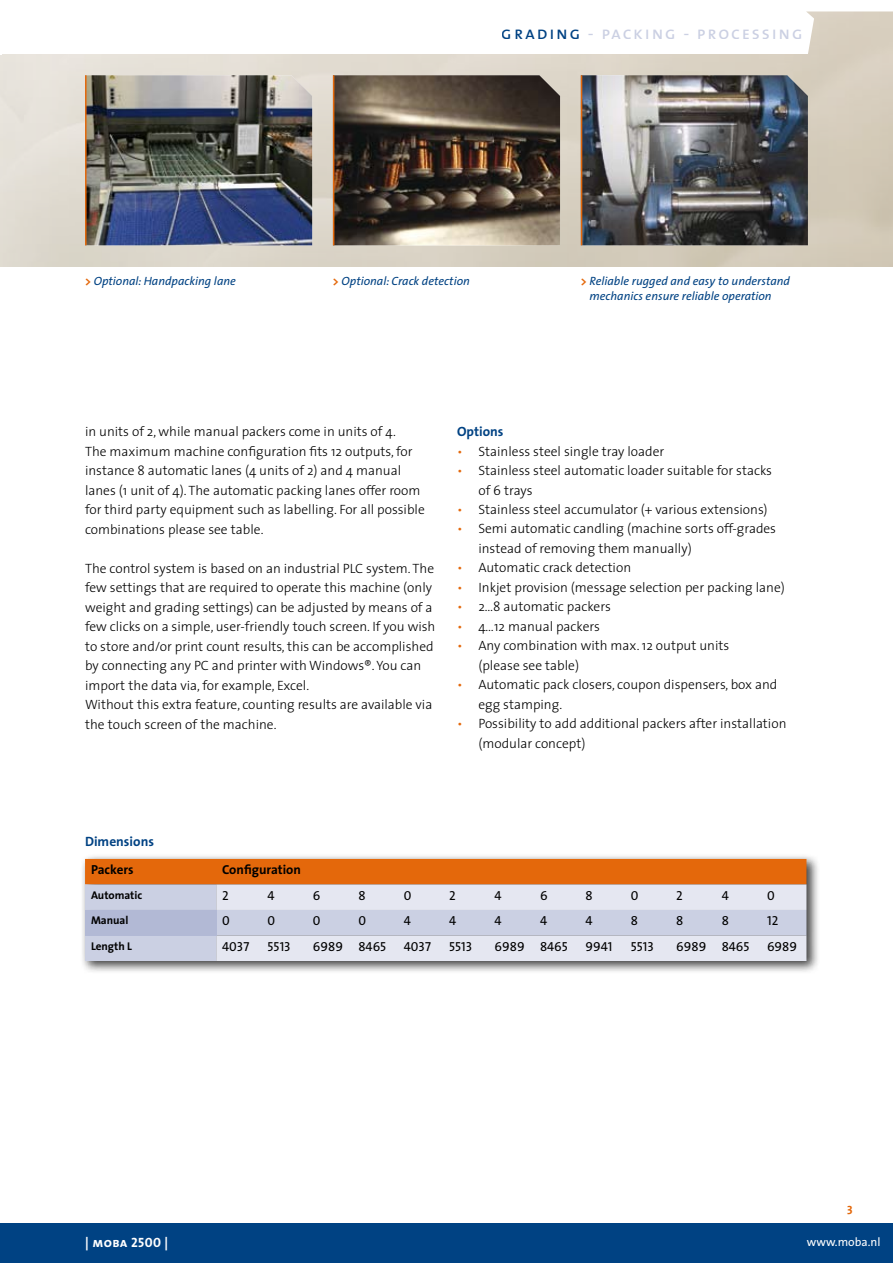
<style>
.page{position:relative;width:893px;height:1263px;background:#fff}
.page>*{position:absolute;margin:0;border:0;box-sizing:border-box;transform-origin:0 0}
.t1{font:18px "The Sans Caps";letter-spacing:.1em;color:#cbd0e3}
.t2{font:300 13.5px/19.5px "The Sans";color:#000}
.t3{font:700 13.5px "The Sans";color:#004283}
.t4{font:13.5px "The Sans Bold Caps";letter-spacing:.025em;color:#fff}
.t5{font:13.05px "The Sans Caps";color:#000}
.t6{font:700 13.05px "The Sans";color:#000}
.t7{font:italic 12px/14.4px "The Sans";color:#004283}
.t8{font:12px "The Sans";color:#fff}
.t9{font:700 12px "The Sans";color:#e4680b}
.t10{font:700 11.25px "The Sans";color:#000}
.s1{color:#004283}
.s2{font-weight:700;font-style:normal;color:#e4680b}
.s3{color:#e4680b}
</style>
<div class="page">
<div style="left:0;top:0;width:893px;height:267px;background:linear-gradient(to right,#e4e0d7,#d3cab8)"></div>
<div style="left:0;top:1223px;width:893px;height:40px;background:#004283"></div>
<svg style="left:1px;top:0;width:892px;height:54px"></svg>
<hr style="left:0;top:0;width:1px;height:54px;background:#fff">
<img style="left:87px;top:75px;width:225px;height:170px">
<img style="left:334px;top:75px;width:226px;height:170px">
<img style="left:582px;top:75px;width:226px;height:170px">
<div style="left:80px;top:854px;width:740px;height:120px;background:#000;opacity:.75"></div>
<div style="left:85px;top:859px;width:721px;height:25px;background:#e4680b"></div>
<div style="left:85px;top:884px;width:131px;height:77px;background:#cbd0e3"></div>
<svg style="left:216px;top:884px;width:590px;height:77px;fill:#e5e7f1"></svg>
<div style="left:85px;top:910px;width:131px;height:25px;background:#b2b9d5"></div>
<hr style="left:85px;top:75px;width:2px;height:170px;background:#e4680b">
<hr style="left:581px;top:75px;width:1px;height:170px;background:#e4680b">
<hr style="left:333px;top:75px;width:1px;height:170px;background:#e4680b">
<h1 class="t1" style="left:502px;top:18px;width:302px"><span class="s1">grading</span> - packing - processing</h1>
<p class="t7" style="left:85px;top:274px;width:152px"><span class="s2">&gt;</span> Optional: Handpacking lane</p>
<p class="t7" style="left:333px;top:274px;width:139px"><span class="s2">&gt;</span> Optional: Crack detection</p>
<p class="t7" style="left:589px;top:274px;width:202px;text-indent:-9px"><span class="s2">&gt;</span> Reliable rugged and easy to understand mechanics ensure reliable operation</p>
<p class="t2" style="left:85px;top:421px;width:341px">in units of 2, while manual packers come in units of 4.<br>The maximum machine configuration fits 12 outputs, for instance 8 automatic lanes (4 units of 2) and 4 manual lanes (1 unit of 4). The automatic packing lanes offer room for third party equipment such as labelling. For all possible combinations please see table.</p>
<p class="t2" style="left:85px;top:558px;width:352px">The control system is based on an industrial PLC system. The few settings that are required to operate this machine (only weight and grading settings) can be adjusted by means of a few clicks on a simple, user-friendly touch screen. If you wish to store and/or print count results, this can be accomplished by connecting any PC and printer with Windows®. You can import the data via, for example, Excel.<br>Without this extra feature, counting results are available via the touch screen of the machine.</p>
<p class="t3" style="left:457px;top:420px;width:48px">Options</p>
<p class="t2" style="left:457px;top:441px;width:209px"><span class="s3">•</span> Stainless steel single tray loader</p>
<p class="t2" style="left:478px;top:460px;width:295px;text-indent:-21px"><span class="s3">•</span> Stainless steel automatic loader suitable for stacks of 6 trays</p>
<p class="t2" style="left:457px;top:499px;width:312px"><span class="s3">•</span> Stainless steel accumulator (+ various extensions)</p>
<p class="t2" style="left:478px;top:519px;width:299px;text-indent:-21px"><span class="s3">•</span> Semi automatic candling (machine sorts off-grades instead of removing them manually)</p>
<p class="t2" style="left:457px;top:558px;width:176px"><span class="s3">•</span> Automatic crack detection</p>
<p class="t2" style="left:457px;top:577px;width:329px"><span class="s3">•</span> Inkjet provision (message selection per packing lane)</p>
<p class="t2" style="left:457px;top:597px;width:155px"><span class="s3">•</span> 2…8 automatic packers</p>
<p class="t2" style="left:457px;top:616px;width:145px"><span class="s3">•</span> 4…12 manual packers</p>
<p class="t2" style="left:478px;top:636px;width:252px;text-indent:-21px"><span class="s3">•</span> Any combination with max. 12 output units (please see table)</p>
<p class="t2" style="left:478px;top:675px;width:301px;text-indent:-21px"><span class="s3">•</span> Automatic pack closers, coupon dispensers, box and egg stamping.</p>
<p class="t2" style="left:478px;top:714px;width:310px;text-indent:-21px"><span class="s3">•</span> Possibility to add additional packers after installation (modular concept)</p>
<p class="t3" style="left:85px;top:830px;width:70px">Dimensions</p>
<p class="t6" style="left:91px;top:859px;width:44px">Packers</p>
<p class="t6" style="left:222px;top:859px;width:80px">Configuration</p>
<p class="t10" style="left:91px;top:885px;width:53px">Automatic</p>
<p class="t5" style="left:222px;top:885px;width:8px">2</p>
<p class="t5" style="left:268px;top:885px;width:9px">4</p>
<p class="t5" style="left:313px;top:885px;width:9px">6</p>
<p class="t5" style="left:358px;top:885px;width:9px">8</p>
<p class="t5" style="left:404px;top:885px;width:9px">0</p>
<p class="t5" style="left:449px;top:885px;width:8px">2</p>
<p class="t5" style="left:495px;top:885px;width:9px">4</p>
<p class="t5" style="left:540px;top:885px;width:9px">6</p>
<p class="t5" style="left:585px;top:885px;width:9px">8</p>
<p class="t5" style="left:631px;top:885px;width:9px">0</p>
<p class="t5" style="left:676px;top:885px;width:8px">2</p>
<p class="t5" style="left:722px;top:885px;width:9px">4</p>
<p class="t5" style="left:767px;top:885px;width:9px">0</p>
<p class="t10" style="left:91px;top:911px;width:39px">Manual</p>
<p class="t5" style="left:222px;top:910px;width:9px">0</p>
<p class="t5" style="left:268px;top:910px;width:9px">0</p>
<p class="t5" style="left:313px;top:910px;width:9px">0</p>
<p class="t5" style="left:358px;top:910px;width:9px">0</p>
<p class="t5" style="left:404px;top:910px;width:9px">4</p>
<p class="t5" style="left:449px;top:910px;width:9px">4</p>
<p class="t5" style="left:495px;top:910px;width:9px">4</p>
<p class="t5" style="left:540px;top:910px;width:9px">4</p>
<p class="t5" style="left:585px;top:910px;width:9px">4</p>
<p class="t5" style="left:631px;top:910px;width:9px">8</p>
<p class="t5" style="left:676px;top:910px;width:9px">8</p>
<p class="t5" style="left:722px;top:910px;width:9px">8</p>
<p class="t5" style="left:767px;top:910px;width:13px">12</p>
<p class="t10" style="left:91px;top:936px;width:43px">Length L</p>
<p class="t5" style="left:222px;top:936px;width:29px">4037</p>
<p class="t5" style="left:268px;top:936px;width:25px">5513</p>
<p class="t5" style="left:313px;top:936px;width:75px">6989 8465</p>
<p class="t5" style="left:404px;top:936px;width:29px">4037</p>
<p class="t5" style="left:449px;top:936px;width:25px">5513</p>
<p class="t5" style="left:495px;top:936px;width:75px">6989 8465</p>
<p class="t5" style="left:585px;top:936px;width:28px">9941</p>
<p class="t5" style="left:631px;top:936px;width:25px">5513</p>
<p class="t5" style="left:676px;top:936px;width:75px">6989 8465</p>
<p class="t5" style="left:767px;top:936px;width:32px">6989</p>
<p class="t4" style="left:85px;top:1231px;width:85px">| moba 2500 |</p>
<p class="t9" style="left:847px;top:1198px;width:7px">3</p>
<p class="t8" style="left:807px;top:1232px;width:75px">www.moba.nl</p>
</div>
